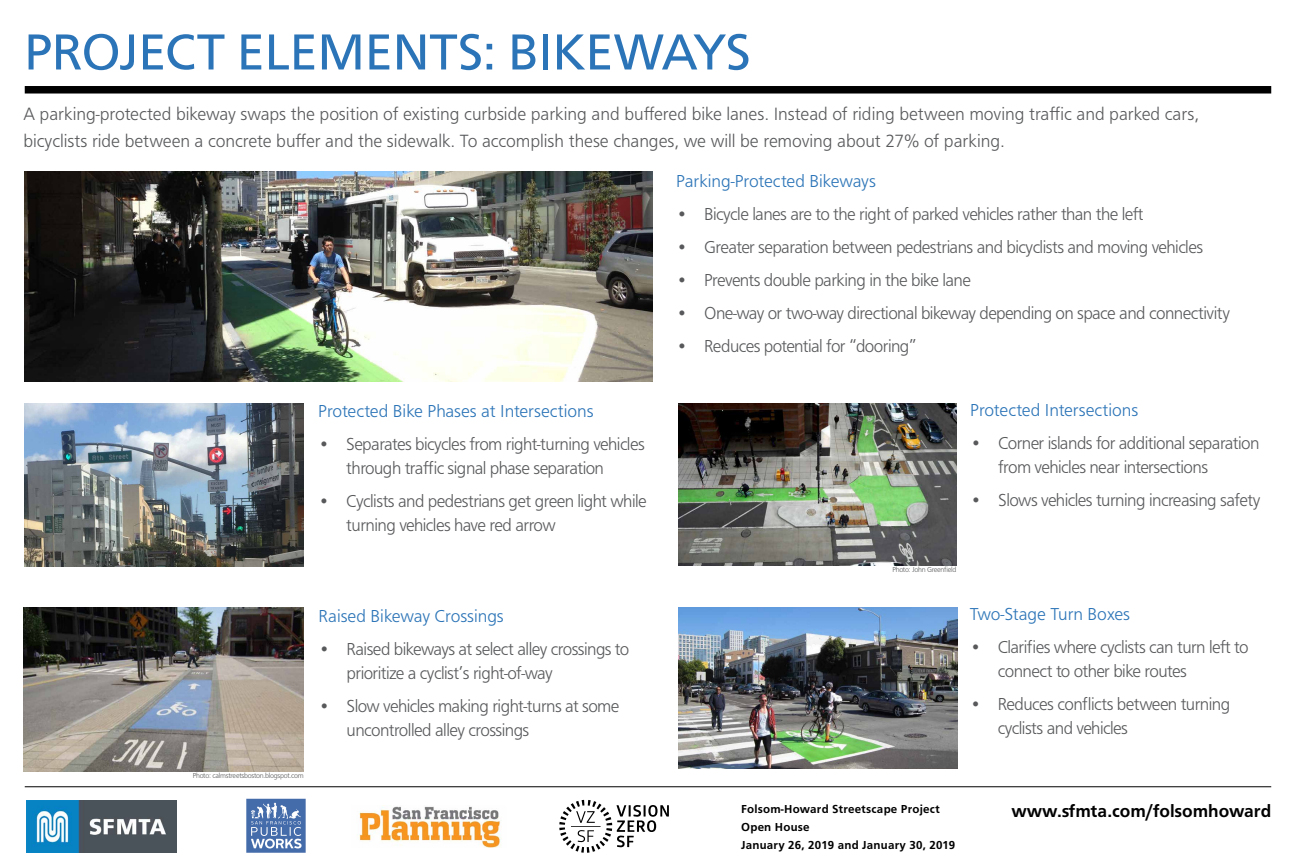
<style>
.page{position:relative;width:1296px;height:864px;background:#fff}
.page>*{position:absolute;margin:0;border:0;box-sizing:border-box;transform-origin:0 0}
.t1{font:52.5px "Graphein Pro";color:#2b74b7}
.t2{font:300 18.5px/27px "Graphein Pro";color:#58595b}
.t3{font:300 18px/24px "Graphein Pro";letter-spacing:-.03em;color:#58595b}
.t4{font:300 18px "Graphein Pro";letter-spacing:-.005em;color:#2b74b7}
.t5{font:700 18px "Graphein Pro";color:#000}
.t6{font:700 12px/18px "Graphein Pro";letter-spacing:.02em;color:#000}
.t7{font:300 7.5px "Graphein Pro";letter-spacing:-.03em;color:#58595b}
</style>
<div class="page">
<hr style="left:25px;top:786px;width:1246px;height:1px;background:#000">
<svg style="left:246px;top:799px;width:60px;height:54px;background:#6b8abb"></svg>
<svg style="left:559px;top:800px;width:110px;height:53px"></svg>
<img style="left:359px;top:805px;width:143px;height:42px">
<img style="left:26px;top:800px;width:151px;height:53px">
<div style="left:25px;top:86px;width:1246px;height:8px;background:#000"></div>
<img style="left:678px;top:608px;width:279px;height:161px">
<img style="left:25px;top:171px;width:628px;height:211px">
<img style="left:678px;top:403px;width:279px;height:162px">
<img style="left:24px;top:403px;width:279px;height:163px">
<img style="left:23px;top:608px;width:281px;height:163px">
<h1 class="t1" style="left:24px;top:22px;width:728px">PROJECT ELEMENTS: BIKEWAYS</h1>
<p class="t2" style="left:23px;top:101px;width:1177px">A parking-protected bikeway swaps the position of existing curbside parking and buffered bike lanes. Instead of riding between moving traffic and parked cars, bicyclists ride between a concrete buffer and the sidewalk. To accomplish these changes, we will be removing about 27% of parking.</p>
<p class="t4" style="left:318px;top:401px;width:277px">Protected Bike Phases at Intersections</p>
<p class="t3" style="left:346px;top:432px;width:300px;text-indent:-28px">• Separates bicycles from right-turning vehicles through traffic signal phase separation</p>
<p class="t3" style="left:346px;top:489px;width:302px;text-indent:-28px">• Cyclists and pedestrians get green light while turning vehicles have red arrow</p>
<p class="t7" style="left:193px;top:772px;width:113px">Photo: calmstreetsboston.blogspot.com</p>
<p class="t4" style="left:319px;top:606px;width:187px">Raised Bikeway Crossings</p>
<p class="t3" style="left:347px;top:637px;width:284px;text-indent:-28px">• Raised bikeways at select alley crossings to prioritize a cyclist’s right-of-way</p>
<p class="t3" style="left:347px;top:694px;width:275px;text-indent:-28px">• Slow vehicles making right-turns at some uncontrolled alley crossings</p>
<p class="t4" style="left:676px;top:171px;width:201px">Parking-Protected Bikeways</p>
<p class="t3" style="left:676px;top:202px;width:469px">• Bicycle lanes are to the right of parked vehicles rather than the left</p>
<p class="t3" style="left:676px;top:235px;width:529px">• Greater separation between pedestrians and bicyclists and moving vehicles</p>
<p class="t3" style="left:676px;top:268px;width:296px">• Prevents double parking in the bike lane</p>
<p class="t3" style="left:676px;top:301px;width:555px">• One-way or two-way directional bikeway depending on space and connectivity</p>
<p class="t3" style="left:676px;top:334px;width:242px">• Reduces potential for “dooring”</p>
<p class="t4" style="left:970px;top:400px;width:170px">Protected Intersections</p>
<p class="t3" style="left:998px;top:431px;width:263px;text-indent:-28px">• Corner islands for additional separation from vehicles near intersections</p>
<p class="t3" style="left:970px;top:488px;width:292px">• Slows vehicles turning increasing safety</p>
<p class="t7" style="left:892px;top:566px;width:66px">Photo: John Greenfield</p>
<p class="t4" style="left:970px;top:604px;width:162px">Two-Stage Turn Boxes</p>
<p class="t3" style="left:998px;top:635px;width:252px;text-indent:-28px">• Clarifies where cyclists can turn left to connect to other bike routes</p>
<p class="t3" style="left:998px;top:692px;width:234px;text-indent:-28px">• Reduces conflicts between turning cyclists and vehicles</p>
<p class="t6" style="left:741px;top:800px;width:216px">Folsom-Howard Streetscape Project<br>Open House<br>January 26, 2019 and January 30, 2019</p>
<p class="t5" style="left:1011px;top:801px;width:261px">www.sfmta.com/folsomhoward</p>
</div>
